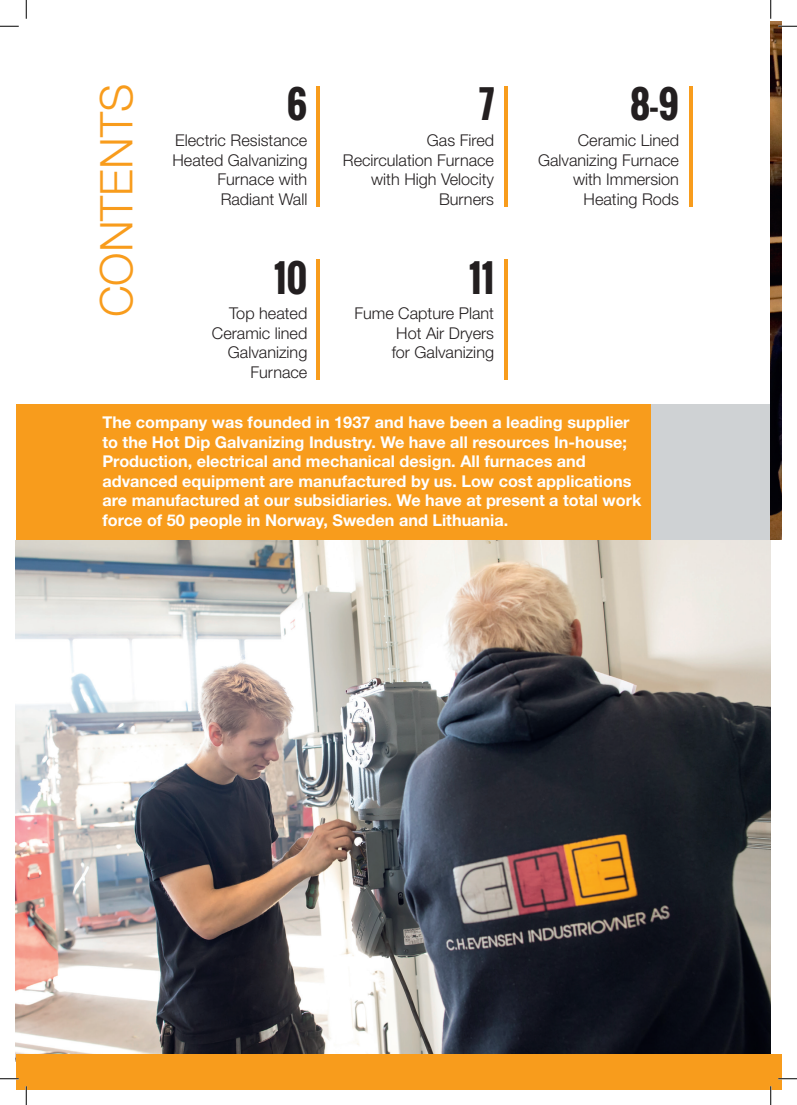
<style>
.page{position:relative;width:797px;height:1105px;background:#fff}
.page>*{position:absolute;margin:0;border:0;box-sizing:border-box;transform-origin:0 0}
.t1{font:300 45px "Helvetica Neue LT";color:#f89c1c}
.t2{font:700 37.5px "Oswald";color:#231f20}
.t3{font:700 16.25px/19.5px "Helvetica Neue LT";color:#fff}
.t4{font:300 16.25px/19.5px "Helvetica Neue LT";color:#231f20;text-align:right}
</style>
<div class="page">
<div style="left:16px;top:404px;width:667px;height:153px;background:#f89c1c"></div>
<div style="left:651px;top:404px;width:119px;height:140px;background:#cfd2d4"></div>
<img style="left:16px;top:540px;width:754px;height:514px">
<div style="left:16px;top:1054px;width:765px;height:35px;background:#f89c1c"></div>
<hr style="left:316px;top:86px;width:4px;height:120px;background:#f89c1c">
<hr style="left:316px;top:259px;width:4px;height:121px;background:#f89c1c">
<hr style="left:504px;top:86px;width:4px;height:120px;background:#f89c1c">
<hr style="left:689px;top:86px;width:4px;height:120px;background:#f89c1c">
<hr style="left:504px;top:259px;width:4px;height:121px;background:#f89c1c">
<img style="left:770px;top:22px;width:11px;height:518px">
<svg style="left:0;top:25px;width:19px;height:2px"></svg>
<svg style="left:778px;top:25px;width:19px;height:2px"></svg>
<svg style="left:0;top:1078px;width:19px;height:1px"></svg>
<svg style="left:778px;top:1078px;width:19px;height:1px"></svg>
<svg style="left:25px;top:0;width:2px;height:19px"></svg>
<svg style="left:25px;top:1086px;width:2px;height:19px"></svg>
<svg style="left:770px;top:0;width:1px;height:19px"></svg>
<svg style="left:770px;top:1086px;width:1px;height:19px"></svg>
<h1 class="t1" style="left:89px;top:317px;width:235px;rotate:-90deg">CONTENTS</h1>
<h2 class="t2" style="left:287px;top:76px;width:22px">6</h2>
<h2 class="t2" style="left:478px;top:76px;width:17px">7</h2>
<h2 class="t2" style="left:629px;top:76px;width:51px">8-9</h2>
<p class="t4" style="left:172px;top:130px;width:136px">Electric Resistance<br>Heated Galvanizing<br>Furnace with<br>Radiant Wall</p>
<p class="t4" style="left:343px;top:130px;width:153px">Gas Fired<br>Recirculation Furnace with High Velocity<br>Burners</p>
<h2 class="t2" style="left:274px;top:250px;width:35px">10</h2>
<h2 class="t2" style="left:469px;top:250px;width:26px">11</h2>
<p class="t4" style="left:212px;top:304px;width:97px">Top heated<br>Ceramic lined<br>Galvanizing<br>Furnace</p>
<p class="t4" style="left:392px;top:304px;width:104px;text-align:justify;text-indent:-37px">Fume Capture Plant Hot Air Dryers for Galvanizing</p>
<p class="t4" style="left:538px;top:130px;width:142px">Ceramic Lined<br>Galvanizing Furnace with Immersion<br>Heating Rods</p>
<p class="t3" style="left:102px;top:412px;width:540px">The company was founded in 1937 and have been a leading supplier to the Hot Dip Galvanizing Industry. We have all resources In-house; Production, electrical and mechanical design. All furnaces and advanced equipment are manufactured by us. Low cost applications are manufactured at our subsidiaries. We have at present a total work force of 50 people in Norway, Sweden and Lithuania.</p>
</div>
